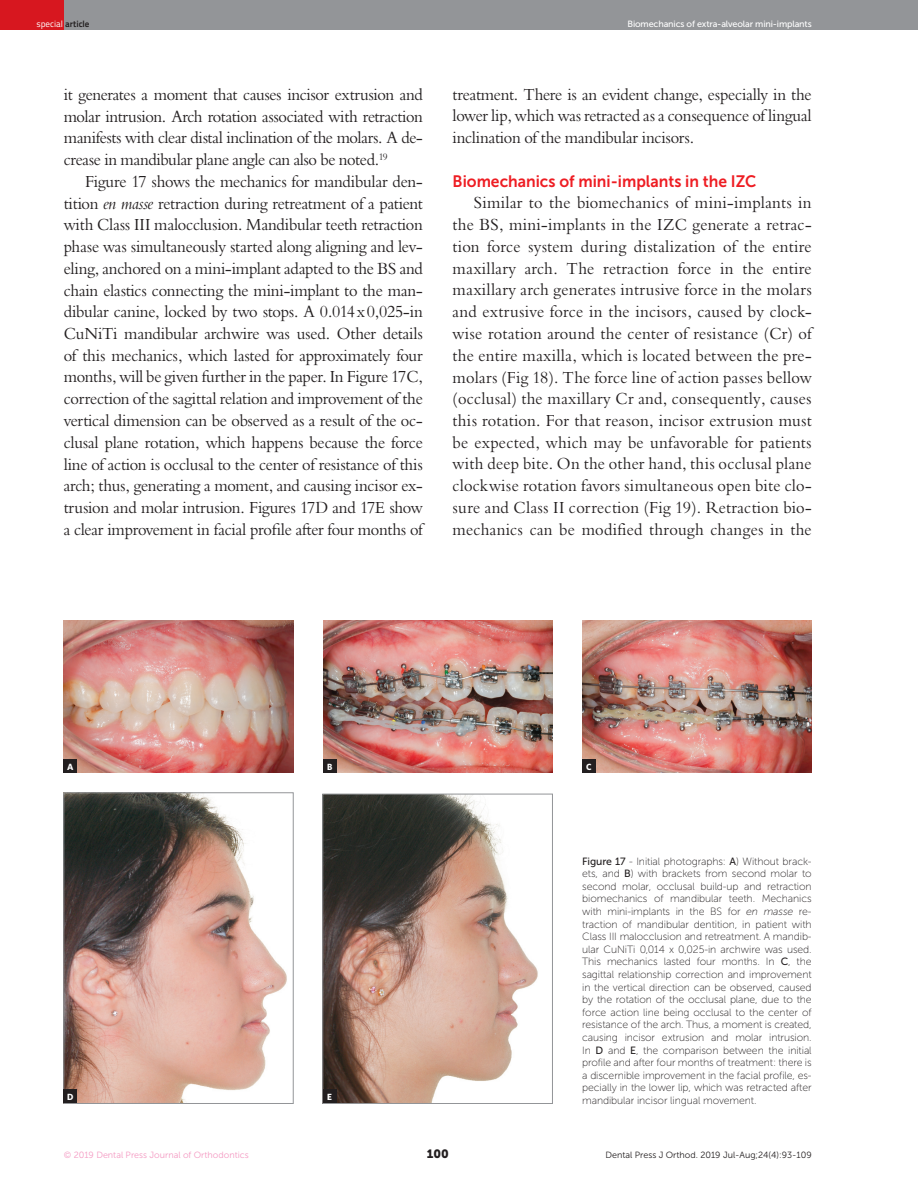
<style>
.page{position:relative;width:918px;height:1188px;background:#fff}
.page>*{position:absolute;margin:0;border:0;box-sizing:border-box;transform-origin:0 0}
.t1{font:16.5px/21.8px "Bergamo Std";letter-spacing:-.01em;color:#231f20;text-align:justify;scale:.95 1}
.t2{font:16.5px "Museo Sans 700";color:#ee1d23;scale:.95 1}
.t3{font:12px "Museo Sans 900";color:#231f20}
.t4{font:10.5px/12.6px "Museo Sans 100";letter-spacing:-.01em;color:#231f20;text-align:justify}
.t5{font:9px "Museo Sans 300";color:#231f20}
.t6{font:9px "Museo Sans 500";letter-spacing:-.015em;color:#fff}
.t7{font:9px "Museo Sans 300";color:#f499c2}
.t8{font:9px "Titillium Text 22 L";color:#fff}
.t9{font:700 9px "Whitney";color:#fff}
.s1{font-weight:700;color:#231f20}
.s2{font-style:italic}
.s3{font-family:"Museo Sans 500"}
</style>
<div class="page">
<div style="left:0;top:0;width:918px;height:30px;background:#939598"></div>
<div style="left:0;top:0;width:64px;height:30px;background:#d7171f"></div>
<img style="left:65px;top:794px;width:222px;height:308px">
<div style="left:63px;top:792px;width:231px;height:312px;border:1px solid #939598"></div>
<img style="left:324px;top:796px;width:214px;height:306px">
<div style="left:322px;top:794px;width:231px;height:310px;border:1px solid #939598"></div>
<img style="left:64px;top:620px;width:229px;height:152px">
<img style="left:323px;top:620px;width:229px;height:152px">
<img style="left:582px;top:620px;width:230px;height:152px">
<div style="left:64px;top:759px;width:13px;height:14px;background:#231f20"></div>
<div style="left:64px;top:1090px;width:13px;height:13px;background:#231f20"></div>
<div style="left:323px;top:759px;width:13px;height:14px;background:#231f20"></div>
<div style="left:323px;top:1090px;width:13px;height:13px;background:#231f20"></div>
<div style="left:582px;top:759px;width:14px;height:14px;background:#231f20"></div>
<p class="t8" style="left:36px;top:17px;width:55px">special <span class="s1">article</span></p>
<p class="t6" style="left:627px;top:19px;width:186px">Biomechanics of extra-alveolar mini-implants</p>
<p class="t1" style="left:64px;top:83px;width:379px">it generates a moment that causes incisor extrusion and molar intrusion. Arch rotation associated with retraction manifests with clear distal inclination of the molars. A de&shy;crease in mandibular plane angle can also be noted.<sup>19</sup></p>
<p class="t1" style="left:64px;top:170px;width:380px;text-indent:21px">Figure 17 shows the mechanics for mandibular den&shy;tition <span class="s2">en masse</span> retraction during retreatment of a patient with Class III malocclusion. Mandibular teeth retraction phase was simultaneously started along aligning and lev&shy;eling, anchored on a mini-implant adapted to the BS and chain elastics connecting the mini-implant to the man&shy;dibular canine, locked by two stops. A 0.014x0,025-in CuNiTi mandibular archwire was used. Other details of this mechanics, which lasted for approximately four months, will be given further in the paper. In Figure 17C, correction of the sagittal relation and improvement of the vertical dimension can be observed as a result of the oc&shy;clusal plane rotation, which happens because the force line of action is occlusal to the center of resistance of this arch; thus, generating a moment, and causing incisor ex&shy;trusion and molar intrusion. Figures 17D and 17E show a clear improvement in facial profile after four months of</p>
<p class="t1" style="left:453px;top:83px;width:379px">treatment. There is an evident change, especially in the lower lip, which was retracted as a consequence of lingual inclination of the mandibular incisors.</p>
<p class="t2" style="left:453px;top:172px;width:321px">Biomechanics of mini-implants in the IZC</p>
<p class="t1" style="left:453px;top:192px;width:380px;text-indent:21px">Similar to the biomechanics of mini-implants in the BS, mini-implants in the IZC generate a retrac&shy;tion force system during distalization of the entire maxillary arch. The retraction force in the entire maxillary arch generates intrusive force in the molars and extrusive force in the incisors, caused by clock&shy;wise rotation around the center of resistance (Cr) of the entire maxilla, which is located between the pre&shy;molars (Fig 18). The force line of action passes bellow (occlusal) the maxillary Cr and, consequently, causes this rotation. For that reason, incisor extrusion must be expected, which may be unfavorable for patients with deep bite. On the other hand, this occlusal plane clockwise rotation favors simultaneous open bite clo&shy;sure and Class II correction (Fig 19). Retraction bio&shy;mechanics can be modified through changes in the</p>
<p class="t9" style="left:67px;top:761px;width:8px">A</p>
<p class="t9" style="left:67px;top:1091px;width:8px">D</p>
<p class="t9" style="left:327px;top:761px;width:7px">B</p>
<p class="t9" style="left:327px;top:1091px;width:6px">E</p>
<p class="t9" style="left:586px;top:761px;width:7px">C</p>
<p class="t4" style="left:582px;top:855px;width:231px"><span class="s3">Figure 17</span> - Initial photographs: <span class="s3">A</span>) Without brack&shy;ets, and <span class="s3">B</span>) with brackets from second molar to second molar, occlusal build-up and retraction biomechanics of mandibular teeth. Mechanics with mini-implants in the BS for <span class="s2">en masse</span> re&shy;traction of mandibular dentition, in patient with Class III malocclusion and retreatment. A mandib&shy;ular CuNiTi 0,014 x 0,025-in archwire was used.<br>This mechanics lasted four months. In <span class="s3">C</span>, the sagittal relationship correction and improvement in the vertical direction can be observed, caused by the rotation of the occlusal plane, due to the force action line being occlusal to the center of resistance of the arch. Thus, a moment is created, causing incisor extrusion and molar intrusion.<br>In <span class="s3">D</span> and <span class="s3">E</span>, the comparison between the initial profile and after four months of treatment: there is a discernible improvement in the facial profile, es&shy;pecially in the lower lip, which was retracted after mandibular incisor lingual movement.</p>
<p class="t7" style="left:64px;top:1150px;width:186px">© 2019 Dental Press Journal of Orthodontics</p>
<p class="t3" style="left:427px;top:1147px;width:24px">100</p>
<p class="t5" style="left:606px;top:1150px;width:208px">Dental Press J Orthod. 2019 Jul-Aug;24(4):93-109</p>
</div>
